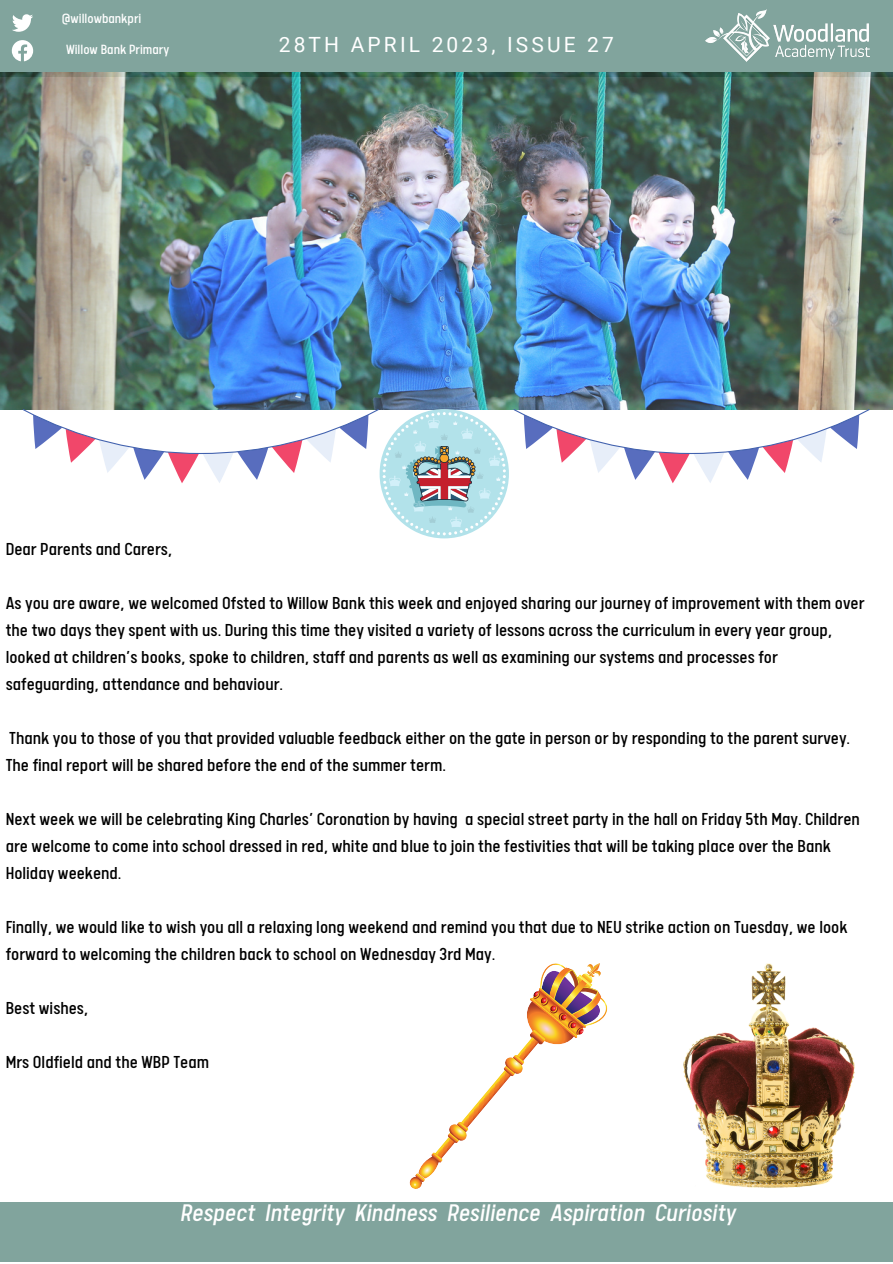
<style>
.page{position:relative;width:893px;height:1264px;background:#fff}
.page>*{position:absolute;margin:0;border:0;box-sizing:border-box;transform-origin:0 0}
.t1{font:italic 27px "Calps Sans";color:#fff}
.t2{font:21px "Roboto";letter-spacing:.15em;color:#fff}
.t3{font:19.5px/27px "Calps Sans";color:#000}
.t4{font:15px/31px "Calps Sans";color:#fff}
</style>
<div class="page">
<div style="left:0;top:0;width:892px;height:77px;background:#81a49d"></div>
<div style="left:0;top:1202px;width:892px;height:60px;background:#81a49d"></div>
<img style="left:0;top:73px;width:892px;height:336px">
<img style="left:705px;top:9px;width:164px;height:53px">
<svg style="left:12px;top:14px;width:21px;height:18px"></svg>
<svg style="left:12px;top:40px;width:21px;height:21px"></svg>
<svg style="left:513px;top:409px;width:356px;height:74px"></svg>
<img style="left:683px;top:963px;width:171px;height:225px">
<svg style="left:409px;top:963px;width:198px;height:225px"></svg>
<svg style="left:23px;top:409px;width:483px;height:126px"></svg>
<p class="t4" style="left:62px;top:5px;width:109px">@willowbankpri<br>Willow Bank Primary</p>
<p class="t2" style="left:279px;top:32px;width:336px">28TH APRIL 2023, ISSUE 27</p>
<p class="t3" style="left:6px;top:538px;width:168px">Dear Parents and Carers,</p>
<p class="t3" style="left:6px;top:592px;width:860px">As you are aware, we welcomed Ofsted to Willow Bank this week and enjoyed sharing our journey of improvement with them over the two days they spent with us. During this time they visited a variety of lessons across the curriculum in every year group, looked at children’s books, spoke to children, staff and parents as well as examining our systems and processes for safeguarding, attendance and behaviour.</p>
<p class="t3" style="left:6px;top:727px;width:845px">Thank you to those of you that provided valuable feedback either on the gate in person or by responding to the parent survey.<br>The final report will be shared before the end of the summer term.</p>
<p class="t3" style="left:6px;top:808px;width:855px">Next week we will be celebrating King Charles’ Coronation by having a special street party in the hall on Friday 5th May. Children are welcome to come into school dressed in red, white and blue to join the festivities that will be taking place over the Bank<br>Holiday weekend.</p>
<p class="t3" style="left:6px;top:916px;width:843px">Finally, we would like to wish you all a relaxing long weekend and remind you that due to NEU strike action on Tuesday, we look forward to welcoming the children back to school on Wednesday 3rd May.</p>
<p class="t3" style="left:6px;top:997px;width:84px">Best wishes,</p>
<p class="t3" style="left:6px;top:1051px;width:205px">Mrs Oldfield and the WBP Team</p>
<h1 class="t1" style="left:180px;top:1201px;width:557px">Respect Integrity Kindness Resilience Aspiration Curiosity</h1>
</div>
